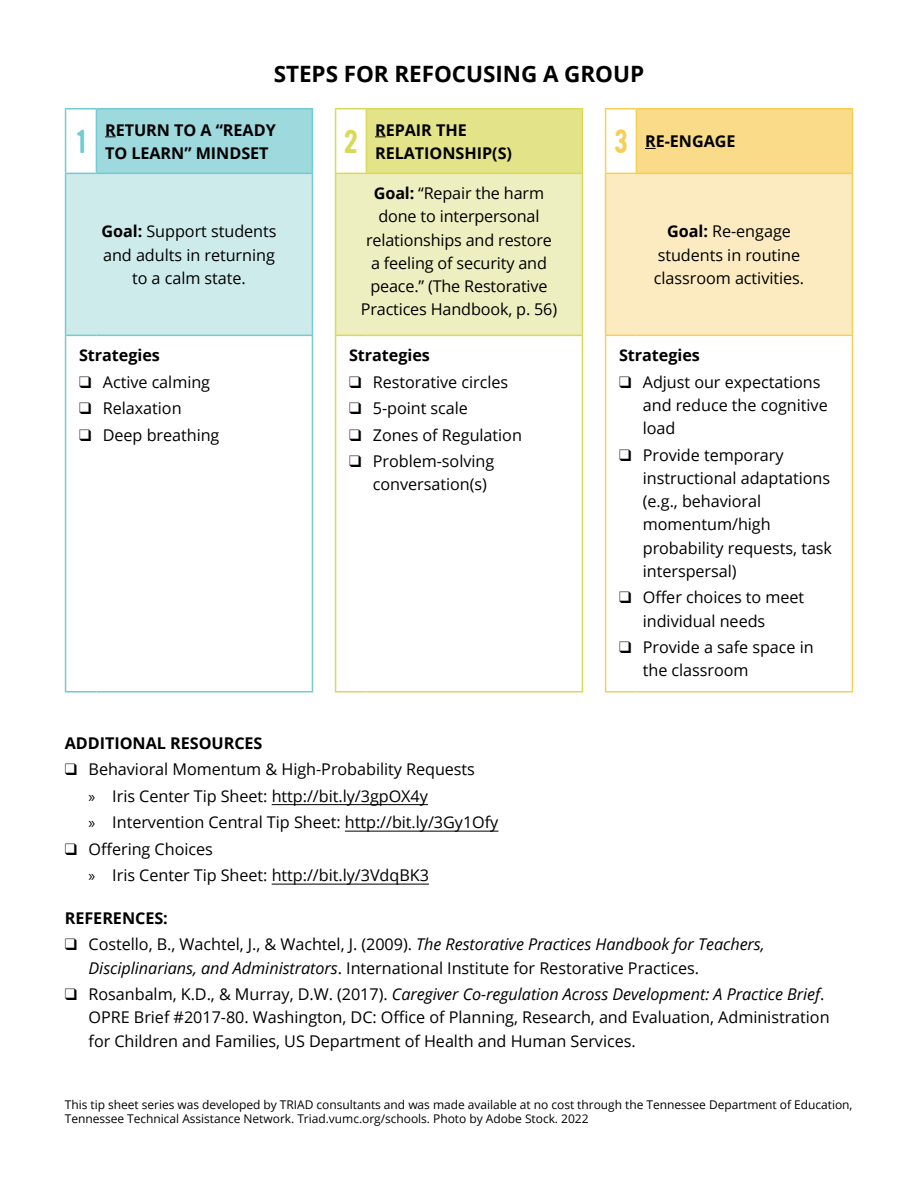
<style>
.page{position:relative;width:918px;height:1188px;background:#fff}
.page>*{position:absolute;margin:0;border:0;box-sizing:border-box;transform-origin:0 0}
.t1{font:33px "BERNIER Regular";color:#72cbd2}
.t2{font:33px "BERNIER Regular";color:#d9da55}
.t3{font:33px "BERNIER Regular";color:#f8cf55}
.t4{font:700 22.5px "Open Sans";letter-spacing:-.005em;color:#000}
.copy{font:16.2px/23.2px "Open Sans";letter-spacing:-.005em;color:#000}
.copy-2{font:700 16.2px/23.2px "Open Sans";letter-spacing:-.005em;color:#000}
.copy-3{font:12px/14.4px "Open Sans";letter-spacing:-.005em;color:#000}
.s1{font-weight:700}
.s2{font-family:"Myriad Pro"}
.s3{font-style:italic}
</style>
<div class="page">
<svg style="left:66px;top:110px;width:246px;height:581px"></svg>
<div style="left:96px;top:109px;width:216px;height:64px;background:#9ed9de"></div>
<div style="left:66px;top:173px;width:246px;height:162px;background:#ceebec"></div>
<hr style="left:65px;top:108px;width:31px;height:2px;background:#72cbd2">
<hr style="left:65px;top:109px;width:1px;height:64px;background:#72cbd2">
<hr style="left:96px;top:108px;width:217px;height:2px;background:#72cbd2">
<hr style="left:96px;top:109px;width:1px;height:64px;background:#72cbd2">
<hr style="left:312px;top:109px;width:1px;height:64px;background:#72cbd2">
<hr style="left:65px;top:173px;width:31px;height:1px;background:#72cbd2">
<hr style="left:65px;top:174px;width:1px;height:161px;background:#72cbd2">
<hr style="left:96px;top:173px;width:217px;height:1px;background:#72cbd2">
<hr style="left:312px;top:174px;width:1px;height:161px;background:#72cbd2">
<hr style="left:65px;top:335px;width:31px;height:1px;background:#72cbd2">
<hr style="left:65px;top:336px;width:1px;height:355px;background:#72cbd2">
<hr style="left:96px;top:335px;width:217px;height:1px;background:#72cbd2">
<hr style="left:312px;top:336px;width:1px;height:355px;background:#72cbd2">
<hr style="left:65px;top:691px;width:31px;height:2px;background:#72cbd2">
<hr style="left:96px;top:691px;width:217px;height:2px;background:#72cbd2">
<div style="left:366px;top:109px;width:216px;height:64px;background:#e3e389"></div>
<div style="left:336px;top:173px;width:246px;height:162px;background:#eeefc1"></div>
<hr style="left:335px;top:108px;width:31px;height:2px;background:#d9da55">
<hr style="left:366px;top:108px;width:217px;height:2px;background:#d9da55">
<hr style="left:335px;top:173px;width:31px;height:1px;background:#d9da55">
<hr style="left:366px;top:173px;width:217px;height:1px;background:#d9da55">
<hr style="left:335px;top:109px;width:1px;height:64px;background:#d9da55">
<hr style="left:366px;top:109px;width:1px;height:64px;background:#d9da55">
<hr style="left:582px;top:109px;width:1px;height:64px;background:#d9da55">
<hr style="left:335px;top:174px;width:1px;height:161px;background:#d9da55">
<hr style="left:335px;top:336px;width:1px;height:355px;background:#d9da55">
<hr style="left:582px;top:174px;width:1px;height:161px;background:#d9da55">
<hr style="left:582px;top:336px;width:1px;height:355px;background:#d9da55">
<hr style="left:335px;top:691px;width:31px;height:2px;background:#d9da55">
<hr style="left:366px;top:691px;width:217px;height:2px;background:#d9da55">
<hr style="left:335px;top:335px;width:31px;height:1px;background:#d9da55">
<hr style="left:366px;top:335px;width:217px;height:1px;background:#d9da55">
<svg style="left:606px;top:110px;width:246px;height:581px"></svg>
<div style="left:636px;top:109px;width:216px;height:64px;background:#fadb89"></div>
<div style="left:606px;top:173px;width:246px;height:162px;background:#fcebc1"></div>
<hr style="left:605px;top:108px;width:31px;height:2px;background:#f8cf55">
<hr style="left:605px;top:109px;width:1px;height:64px;background:#f8cf55">
<hr style="left:636px;top:108px;width:217px;height:2px;background:#f8cf55">
<hr style="left:636px;top:109px;width:1px;height:64px;background:#f8cf55">
<hr style="left:852px;top:109px;width:1px;height:64px;background:#f8cf55">
<hr style="left:605px;top:173px;width:31px;height:1px;background:#f8cf55">
<hr style="left:636px;top:173px;width:217px;height:1px;background:#f8cf55">
<hr style="left:852px;top:174px;width:1px;height:161px;background:#f8cf55">
<hr style="left:605px;top:335px;width:31px;height:1px;background:#f8cf55">
<hr style="left:636px;top:335px;width:217px;height:1px;background:#f8cf55">
<hr style="left:852px;top:336px;width:1px;height:355px;background:#f8cf55">
<hr style="left:605px;top:691px;width:31px;height:2px;background:#f8cf55">
<hr style="left:636px;top:691px;width:217px;height:2px;background:#f8cf55">
<hr style="left:605px;top:174px;width:1px;height:161px;background:#f8cf55">
<hr style="left:605px;top:336px;width:1px;height:355px;background:#f8cf55">
<hr style="left:272px;top:804px;width:156px;height:1px;background:#000">
<hr style="left:345px;top:831px;width:153px;height:1px;background:#000">
<hr style="left:272px;top:884px;width:157px;height:1px;background:#000">
<h2 class="t4" style="left:274px;top:58px;width:372px">STEPS FOR REFOCUSING A GROUP</h2>
<h2 class="t1" style="left:76px;top:120px;width:11px">1</h2>
<h2 class="copy-2" style="left:105px;top:118px;width:172px">RETURN TO A “READY<br>TO LEARN” MINDSET</h2>
<p class="copy" style="left:101px;top:219px;width:177px;text-align:center"><span class="s1">Goal:</span> Support students and adults in returning to a calm state.</p>
<p class="copy-2" style="left:79px;top:343px;width:82px">Strategies</p>
<p class="copy" style="left:79px;top:370px;width:133px">❑ Active calming</p>
<p class="copy" style="left:79px;top:396px;width:104px">❑ Relaxation</p>
<p class="copy" style="left:79px;top:423px;width:142px">❑ Deep breathing</p>
<h2 class="t2" style="left:344px;top:120px;width:16px">2</h2>
<h2 class="copy-2" style="left:375px;top:118px;width:138px">REPAIR THE<br>RELATIONSHIP(S)</h2>
<p class="copy" style="left:361px;top:181px;width:198px;text-align:center"><span class="s1">Goal:</span> “Repair the harm done to interpersonal relationships and restore a feeling of security and peace.” (The Restorative<br>Practices Handbook, p. 56)</p>
<p class="copy-2" style="left:349px;top:343px;width:82px">Strategies</p>
<p class="copy" style="left:349px;top:370px;width:161px">❑ Restorative circles</p>
<p class="copy" style="left:349px;top:396px;width:120px">❑ 5-point scale</p>
<p class="copy" style="left:349px;top:423px;width:174px">❑ Zones of Regulation</p>
<p class="copy" style="left:373px;top:449px;width:123px;text-indent:-24px">❑ Problem-solving conversation(s)</p>
<h2 class="t3" style="left:614px;top:120px;width:16px">3</h2>
<h2 class="copy-2" style="left:645px;top:129px;width:92px">RE-ENGAGE</h2>
<p class="copy" style="left:654px;top:219px;width:152px;text-align:center"><span class="s1">Goal:</span> Re-engage students in routine classroom activities.</p>
<p class="copy-2" style="left:619px;top:343px;width:82px">Strategies</p>
<p class="copy" style="left:643px;top:370px;width:186px;text-indent:-24px">❑ Adjust our expectations and reduce the cognitive load</p>
<p class="copy" style="left:643px;top:443px;width:191px;text-indent:-24px">❑ Provide temporary instructional adaptations (e.g., behavioral momentum/high probability requests, task interspersal)</p>
<p class="copy" style="left:643px;top:586px;width:163px;text-indent:-24px">❑ Offer choices to meet individual needs</p>
<p class="copy" style="left:643px;top:635px;width:172px;text-indent:-24px">❑ Provide a safe space in the classroom</p>
<h2 class="copy-2" style="left:65px;top:731px;width:199px">ADDITIONAL RESOURCES</h2>
<p class="copy" style="left:65px;top:757px;width:412px">❑ Behavioral Momentum &amp; High-Probability Requests</p>
<p class="copy" style="left:89px;top:784px;width:341px"><span class="s2">»</span> Iris Center Tip Sheet: http://bit.ly/3gpOX4y</p>
<p class="copy" style="left:89px;top:810px;width:411px"><span class="s2">»</span> Intervention Central Tip Sheet: http://bit.ly/3Gy1Ofy</p>
<p class="copy" style="left:65px;top:837px;width:150px">❑ Offering Choices</p>
<p class="copy" style="left:89px;top:863px;width:342px"><span class="s2">»</span> Iris Center Tip Sheet: http://bit.ly/3VdqBK3</p>
<h2 class="copy-2" style="left:65px;top:906px;width:105px">REFERENCES:</h2>
<p class="copy" style="left:89px;top:932px;width:678px;text-indent:-24px">❑ Costello, B., Wachtel, J., &amp; Wachtel, J. (2009). <span class="s3">The Restorative Practices Handbook for Teachers,<br>Disciplinarians, and Administrators</span>. International Institute for Restorative Practices.</p>
<p class="copy" style="left:89px;top:982px;width:743px;text-indent:-24px">❑ Rosanbalm, K.D., &amp; Murray, D.W. (2017). <span class="s3">Caregiver Co-regulation Across Development: A Practice Brief</span>.<br>OPRE Brief #2017-80. Washington, DC: Office of Planning, Research, and Evaluation, Administration for Children and Families, US Department of Health and Human Services.</p>
<p class="copy-3" style="left:65px;top:1097px;width:789px">This tip sheet series was developed by TRIAD consultants and was made available at no cost through the Tennessee Department of Education,<br>Tennessee Technical Assistance Network. Triad.vumc.org/schools. Photo by Adobe Stock. 2022</p>
</div>
